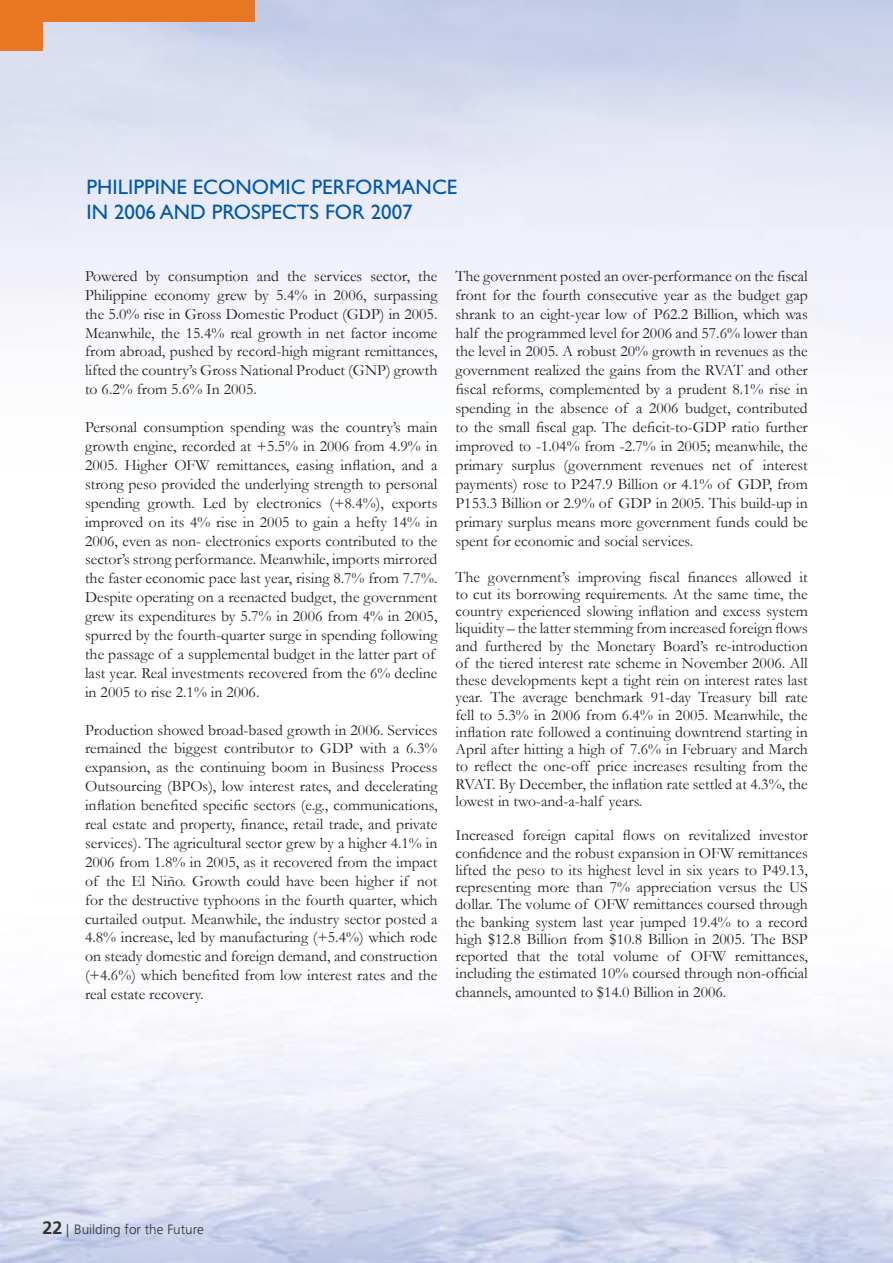
<style>
.page{position:relative;width:893px;height:1263px;background:#fff}
.page>*{position:absolute;margin:0;border:0;box-sizing:border-box;transform-origin:0 0}
.t1{font:21px/25.2px "Gill Sans";color:#0059a9}
.t2{font:15.75px/18.9px "Garamond";color:#231f20;text-align:justify}
.t3{font:300 13.5px "Frutiger";color:#333332}
.s1{font-weight:700;font-size:18px}
</style>
<div class="page">
<img style="left:0;top:0;width:893px;height:1263px">
<div style="left:0;top:0;width:43px;height:51px;background:#e87724"></div>
<div style="left:43px;top:0;width:212px;height:21px;background:#e87724"></div>
<h1 class="t1" style="left:87px;top:175px;width:372px">PHILIPPINE ECONOMIC PERFORMANCE<br>IN 2006 AND PROSPECTS FOR 2007</h1>
<p class="t2" style="left:85px;top:266px;width:354px">Powered by consumption and the services sector, the Philippine economy grew by 5.4% in 2006, surpassing the 5.0% rise in Gross Domestic Product (GDP) in 2005.<br>Meanwhile, the 15.4% real growth in net factor income from abroad, pushed by record-high migrant remittances, lifted the country’s Gross National Product (GNP) growth to 6.2% from 5.6% In 2005.</p>
<p class="t2" style="left:85px;top:417px;width:354px;text-align:left">Personal consumption spending was the country’s main growth engine, recorded at +5.5% in 2006 from 4.9% in 2005. Higher OFW remittances, easing inflation, and a strong peso provided the underlying strength to personal spending growth. Led by electronics (+8.4%), exports improved on its 4% rise in 2005 to gain a hefty 14% in 2006, even as non- electronics exports contributed to the sector’s strong performance. Meanwhile, imports mirrored the faster economic pace last year, rising 8.7% from 7.7%.<br>Despite operating on a reenacted budget, the government grew its expenditures by 5.7% in 2006 from 4% in 2005, spurred by the fourth-quarter surge in spending following the passage of a supplemental budget in the latter part of last year. Real investments recovered from the 6% decline in 2005 to rise 2.1% in 2006.</p>
<p class="t2" style="left:85px;top:720px;width:354px">Production showed broad-based growth in 2006. Services remained the biggest contributor to GDP with a 6.3% expansion, as the continuing boom in Business Process Outsourcing (BPOs), low interest rates, and decelerating inflation benefited specific sectors (e.g., communications, real estate and property, finance, retail trade, and private services). The agricultural sector grew by a higher 4.1% in 2006 from 1.8% in 2005, as it recovered from the impact of the El Niño. Growth could have been higher if not for the destructive typhoons in the fourth quarter, which curtailed output. Meanwhile, the industry sector posted a 4.8% increase, led by manufacturing (+5.4%) which rode on steady domestic and foreign demand, and construction (+4.6%) which benefited from low interest rates and the real estate recovery.</p>
<p class="t2" style="left:455px;top:266px;width:354px">The government posted an over-performance on the fiscal front for the fourth consecutive year as the budget gap shrank to an eight-year low of P62.2 Billion, which was half the programmed level for 2006 and 57.6% lower than the level in 2005. A robust 20% growth in revenues as the government realized the gains from the RVAT and other fiscal reforms, complemented by a prudent 8.1% rise in spending in the absence of a 2006 budget, contributed to the small fiscal gap. The deficit-to-GDP ratio further improved to -1.04% from -2.7% in 2005; meanwhile, the primary surplus (government revenues net of interest payments) rose to P247.9 Billion or 4.1% of GDP, from P153.3 Billion or 2.9% of GDP in 2005. This build-up in primary surplus means more government funds could be spent for economic and social services.</p>
<p class="t2" style="left:455px;top:568px;width:354px;line-height:17.2px">The government’s improving fiscal finances allowed it to cut its borrowing requirements. At the same time, the country experienced slowing inflation and excess system liquidity – the latter stemming from increased foreign flows and furthered by the Monetary Board’s re-introduction of the tiered interest rate scheme in November 2006. All these developments kept a tight rein on interest rates last year. The average benchmark 91-day Treasury bill rate fell to 5.3% in 2006 from 6.4% in 2005. Meanwhile, the inflation rate followed a continuing downtrend starting in April after hitting a high of 7.6% in February and March to reflect the one-off price increases resulting from the RVAT. By December, the inflation rate settled at 4.3%, the lowest in two-and-a-half years.</p>
<p class="t2" style="left:455px;top:826px;width:354px;line-height:17.2px">Increased foreign capital flows on revitalized investor confidence and the robust expansion in OFW remittances lifted the peso to its highest level in six years to P49.13, representing more than 7% appreciation versus the US dollar. The volume of OFW remittances coursed through the banking system last year jumped 19.4% to a record high $12.8 Billion from $10.8 Billion in 2005. The BSP reported that the total volume of OFW remittances, including the estimated 10% coursed through non-official</p>
<p class="t2" style="left:455px;top:982px;width:272px">channels, amounted to $14.0 Billion in 2006.</p>
<p class="t3" style="left:43px;top:1222px;width:163px"><span class="s1">22</span> | Building for the Future</p>
</div>
